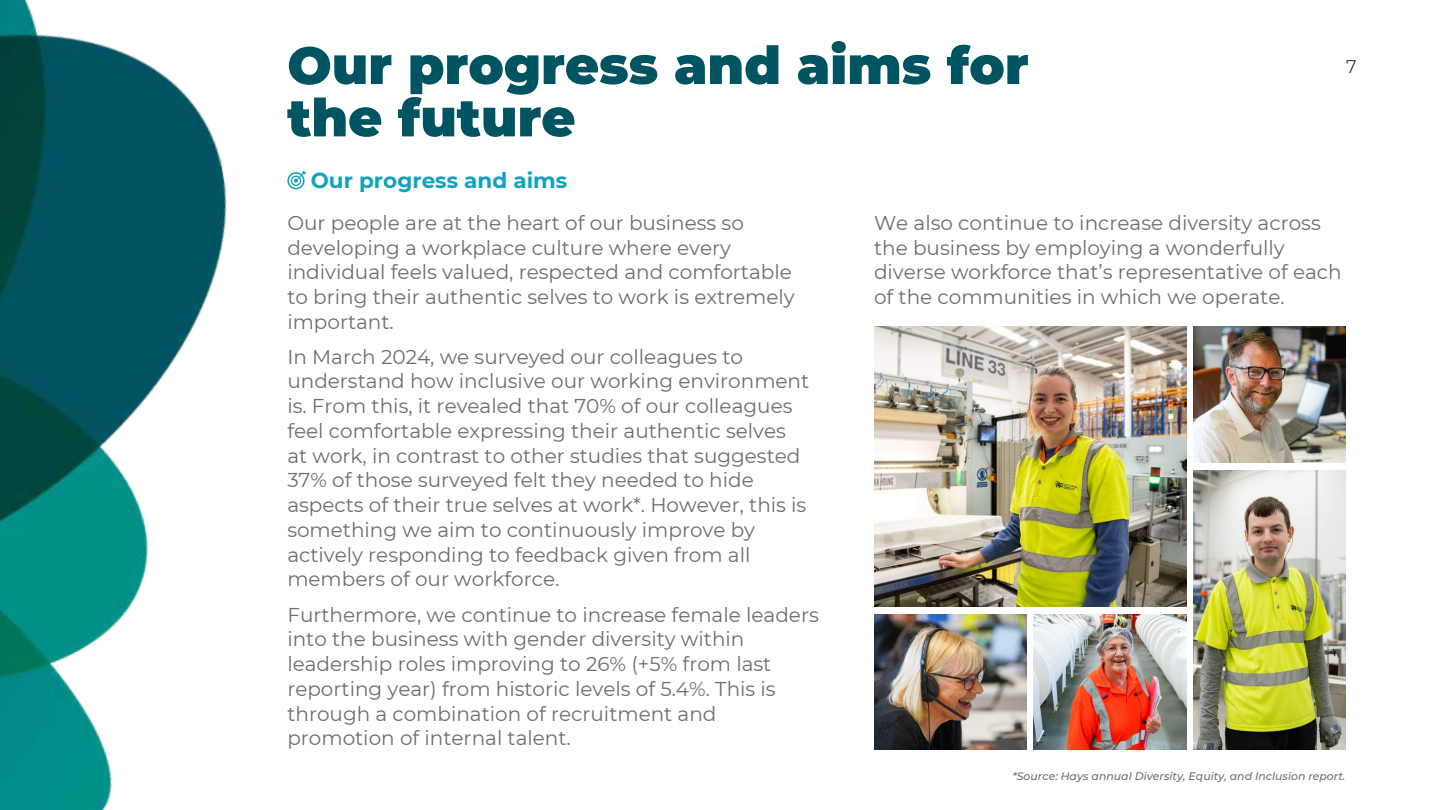
<style>
.page{position:relative;width:1440px;height:810px;background:#fff}
.page>*{position:absolute;margin:0;border:0;box-sizing:border-box;transform-origin:0 0}
.t1{font:900 52.3px/52.3px "Montserrat";color:#005461}
.t2{font:700 21.5px "Montserrat";color:#10a2c0}
.t3{font:20px/24.8px "Montserrat";color:#6e6e70}
.t4{font:300 18.1px "Montserrat";color:#000}
.t5{font:italic 500 10.9px "Montserrat";color:#6e6e70}
</style>
<div class="page">
<img style="left:0;top:0;width:307px;height:810px">
<img style="left:874px;top:326px;width:312px;height:281px">
<img style="left:1194px;top:326px;width:152px;height:137px">
<img style="left:1194px;top:470px;width:152px;height:280px">
<img style="left:1034px;top:614px;width:152px;height:136px">
<img style="left:874px;top:614px;width:152px;height:136px">
<svg style="left:287px;top:170px;width:19px;height:19px"></svg>
<h1 class="t1" style="left:287px;top:39px;width:743px">Our progress and aims for the future</h1>
<p class="t4" style="left:1346px;top:55px;width:12px">7</p>
<p class="t2" style="left:311px;top:167px;width:258px">Our progress and aims</p>
<p class="t3" style="left:287px;top:210px;width:509px">Our people are at the heart of our business so developing a workplace culture where every individual feels valued, respected and comfortable to bring their authentic selves to work is extremely important.</p>
<p class="t3" style="left:287px;top:344px;width:523px">In March 2024, we surveyed our colleagues to understand how inclusive our working environment is. From this, it revealed that 70% of our colleagues feel comfortable expressing their authentic selves at work, in contrast to other studies that suggested 37% of those surveyed felt they needed to hide aspects of their true selves at work*. However, this is something we aim to continuously improve by actively responding to feedback given from all members of our workforce.</p>
<p class="t3" style="left:287px;top:602px;width:533px">Furthermore, we continue to increase female leaders into the business with gender diversity within leadership roles improving to 26% (+5% from last reporting year) from historic levels of 5.4%. This is through a combination of recruitment and promotion of internal talent.</p>
<p class="t3" style="left:874px;top:210px;width:469px">We also continue to increase diversity across the business by employing a wonderfully diverse workforce that’s representative of each of the communities in which we operate.</p>
<p class="t5" style="left:1013px;top:770px;width:334px">*Source: Hays annual Diversity, Equity, and Inclusion report.</p>
</div>
